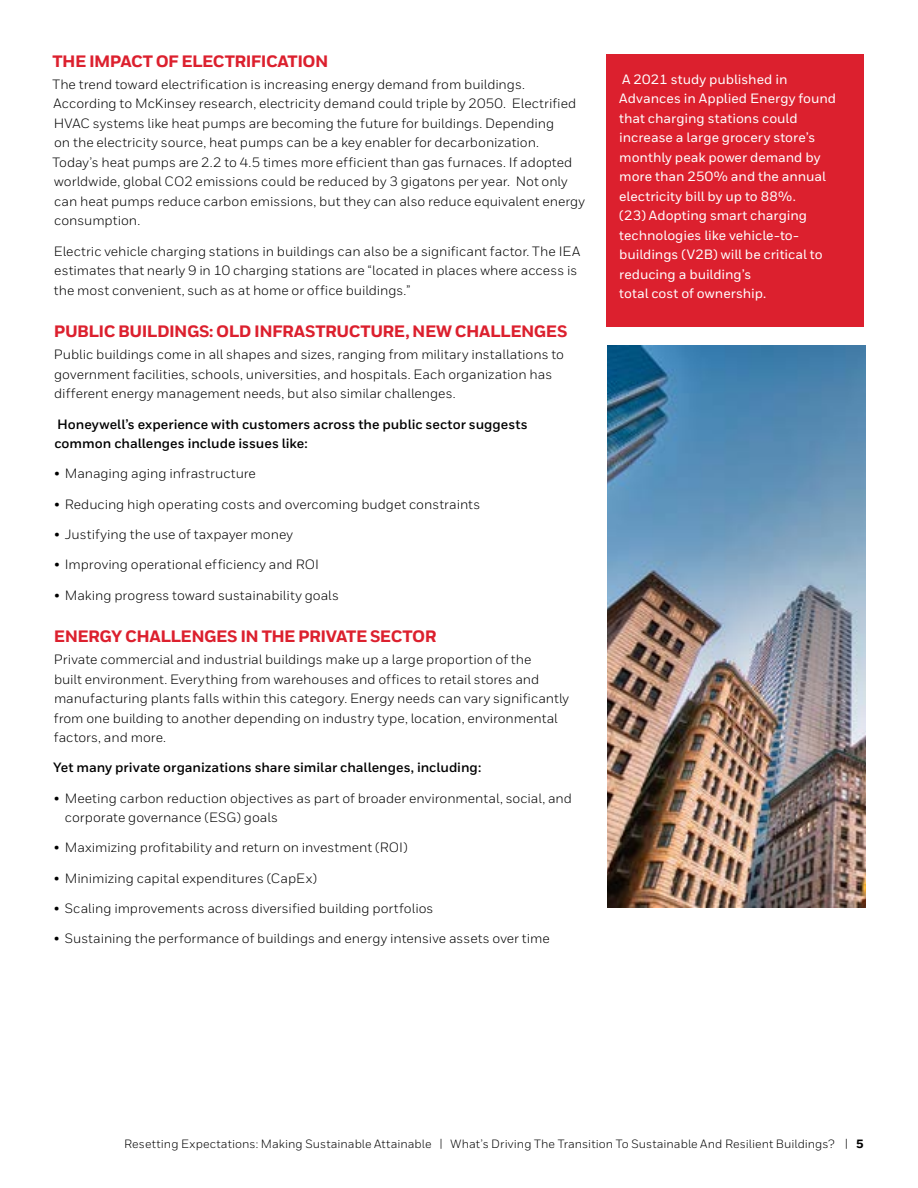
<style>
.page{position:relative;width:918px;height:1188px;background:#fff}
.page>*{position:absolute;margin:0;border:0;box-sizing:border-box;transform-origin:0 0}
.t1{font:800 16.5px "Honeywell Sans";letter-spacing:-.03em;color:#dc202e}
.t2{font:13.5px/19.5px "Honeywell Sans";color:#000}
.t3{font:500 13.5px/19.5px "Honeywell Sans";color:#fff}
.t4{font:700 13.5px/19.5px "Honeywell Sans";color:#000}
.t5{font:12px "Honeywell Sans";letter-spacing:.005em;color:#000}
.s1{font-weight:800}
</style>
<div class="page">
<div style="left:606px;top:54px;width:258px;height:272px;background:#dc202e"></div>
<img style="left:608px;top:346px;width:258px;height:561px">
<p class="t1" style="left:52px;top:51px;width:278px">THE IMPACT OF ELECTRIFICATION</p>
<p class="t2" style="left:52px;top:75px;width:534px">The trend toward electrification is increasing energy demand from buildings.<br>According to McKinsey research, electricity demand could triple by 2050. Electrified HVAC systems like heat pumps are becoming the future for buildings. Depending<br>on the electricity source, heat pumps can be a key enabler for decarbonization.<br>Today’s heat pumps are 2.2 to 4.5 times more efficient than gas furnaces. If adopted worldwide, global CO2 emissions could be reduced by 3 gigatons per year. Not only can heat pumps reduce carbon emissions, but they can also reduce equivalent energy consumption.</p>
<p class="t2" style="left:54px;top:241px;width:528px">Electric vehicle charging stations in buildings can also be a significant factor. The IEA estimates that nearly 9 in 10 charging stations are “located in places where access is the most convenient, such as at home or office buildings.”</p>
<p class="t1" style="left:54px;top:321px;width:515px">PUBLIC BUILDINGS: OLD INFRASTRUCTURE, NEW CHALLENGES</p>
<p class="t2" style="left:54px;top:345px;width:512px">Public buildings come in all shapes and sizes, ranging from military installations to government facilities, schools, universities, and hospitals. Each organization has different energy management needs, but also similar challenges.</p>
<p class="t4" style="left:54px;top:414px;width:475px">Honeywell’s experience with customers across the public sector suggests common challenges include issues like:</p>
<p class="t2" style="left:54px;top:464px;width:203px">• Managing aging infrastructure</p>
<p class="t2" style="left:54px;top:494px;width:428px">• Reducing high operating costs and overcoming budget constraints</p>
<p class="t2" style="left:54px;top:525px;width:240px">• Justifying the use of taxpayer money</p>
<p class="t2" style="left:54px;top:555px;width:267px">• Improving operational efficiency and ROI</p>
<p class="t2" style="left:54px;top:585px;width:286px">• Making progress toward sustainability goals</p>
<p class="t1" style="left:54px;top:626px;width:384px">ENERGY CHALLENGES IN THE PRIVATE SECTOR</p>
<p class="t2" style="left:54px;top:650px;width:517px">Private commercial and industrial buildings make up a large proportion of the<br>built environment. Everything from warehouses and offices to retail stores and manufacturing plants falls within this category. Energy needs can vary significantly from one building to another depending on industry type, location, environmental factors, and more.</p>
<p class="t4" style="left:53px;top:758px;width:430px">Yet many private organizations share similar challenges, including:</p>
<p class="t2" style="left:65px;top:788px;width:509px;text-indent:-11px">• Meeting carbon reduction objectives as part of broader environmental, social, and corporate governance (ESG) goals</p>
<p class="t2" style="left:54px;top:838px;width:355px">• Maximizing profitability and return on investment (ROI)</p>
<p class="t2" style="left:54px;top:868px;width:265px">• Minimizing capital expenditures (CapEx)</p>
<p class="t2" style="left:54px;top:899px;width:381px">• Scaling improvements across diversified building portfolios</p>
<p class="t2" style="left:54px;top:929px;width:497px">• Sustaining the performance of buildings and energy intensive assets over time</p>
<p class="t3" style="left:619px;top:70px;width:219px">A 2021 study published in<br>Advances in Applied Energy found that charging stations could increase a large grocery store’s monthly peak power demand by more than 250% and the annual electricity bill by up to 88%.<br>(23) Adopting smart charging technologies like vehicle-to&shy;buildings (V2B) will be critical to reducing a building’s<br>total cost of ownership.</p>
<p class="t5" style="left:124px;top:1136px;width:741px">Resetting Expectations: Making Sustainable Attainable | What’s Driving The Transition To Sustainable And Resilient Buildings? | <span class="s1">5</span></p>
</div>
